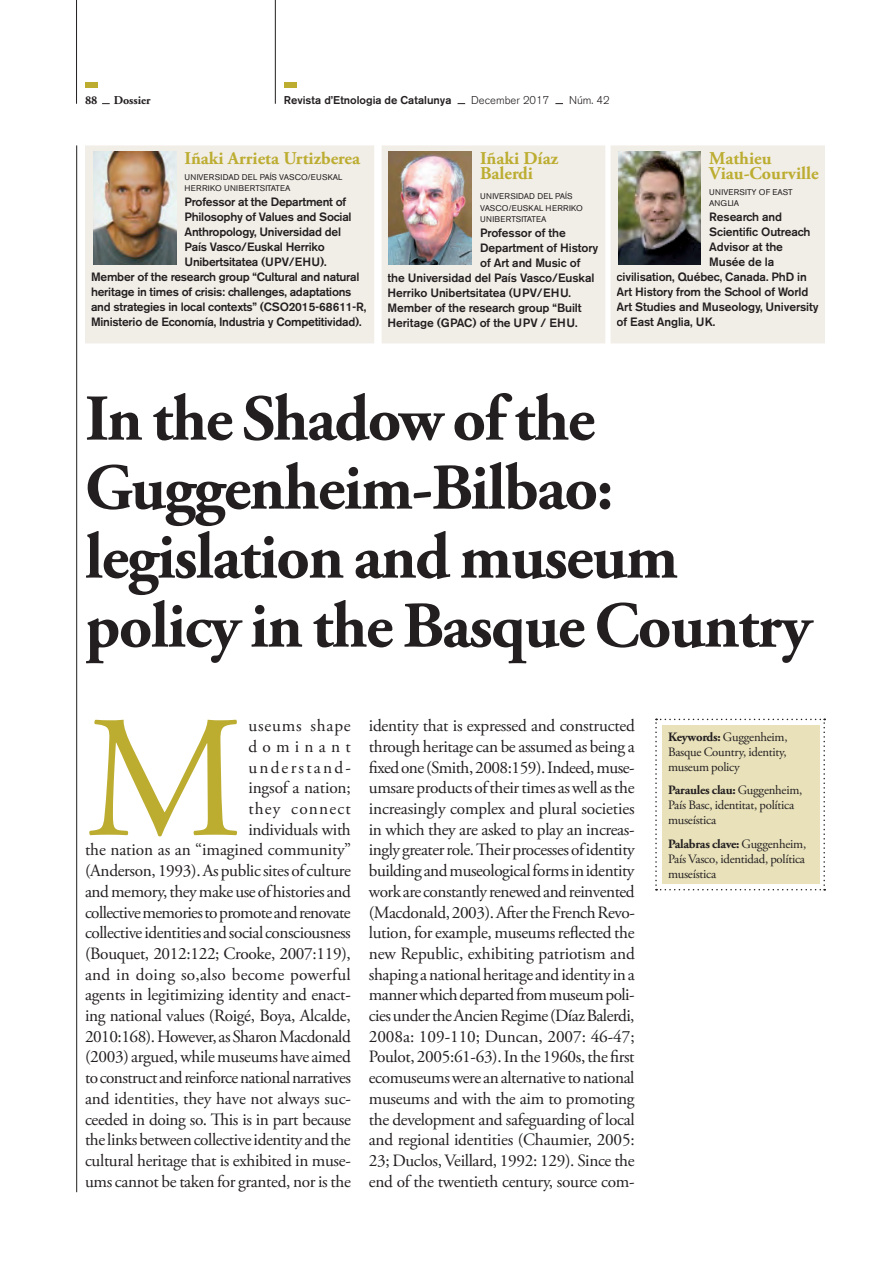
<style>
.page{position:relative;width:893px;height:1263px;background:#fff}
.page>*{position:absolute;margin:0;border:0;box-sizing:border-box;transform-origin:0 0}
.t1{font:173.4px "Adobe Garamond Pro";color:#bcad31}
.t2{font:700 65.1px/69px "Adobe Garamond Pro";letter-spacing:-.025em;color:#231f20}
.t3{font:700 18px/15px "Adobe Garamond Pro";color:#bcad31}
.t4{font:17.25px/20.7px "Adobe Garamond Pro";letter-spacing:-.02em;color:#231f20;text-align:right}
.t5{font:12.75px/15px "Adobe Garamond Pro";letter-spacing:-.02em;color:#231f20}
.t6{font:500 12px "Akzidenz Grotesk BE";letter-spacing:-.01em;color:#231f20}
.t7{font:700 12px "Adobe Garamond Pro";color:#231f20}
.t8{font:500 11.25px "Akzidenz Grotesk BE";color:#231f20}
.t9{font:300 11.25px "Akzidenz Grotesk BE";color:#231f20}
.t10{font:8.25px/11.2px "Akzidenz Grotesk BE";letter-spacing:.02em;color:#231f20}
.t11{font:8.25px/11.2px "Akzidenz Grotesk BE";color:#231f20}
.s1{font-weight:700}
</style>
<div class="page">
<svg style="left:655px;top:719px;width:170px;height:171px"></svg>
<div style="left:662px;top:725px;width:157px;height:159px;background:#e8e1ba"></div>
<div style="left:88px;top:148px;width:283px;height:192px;background:#f1ede7"></div>
<div style="left:85px;top:145px;width:289px;height:198px;border:6px solid #f1ede7"></div>
<div style="left:385px;top:148px;width:217px;height:192px;background:#f1ede7"></div>
<div style="left:382px;top:145px;width:223px;height:198px;border:6px solid #f1ede7"></div>
<div style="left:614px;top:148px;width:208px;height:192px;background:#f1ede7"></div>
<div style="left:611px;top:145px;width:214px;height:198px;border:6px solid #f1ede7"></div>
<img style="left:94px;top:151px;width:82px;height:113px">
<img style="left:388px;top:151px;width:84px;height:113px">
<img style="left:618px;top:151px;width:83px;height:113px">
<hr style="left:275px;top:0;width:1px;height:104px;background:#231f20">
<hr style="left:76px;top:0;width:1px;height:104px;background:#231f20">
<hr style="left:76px;top:145px;width:1px;height:1047px;background:#231f20">
<div style="left:85px;top:82px;width:12px;height:6px;background:#bcad31"></div>
<div style="left:284px;top:82px;width:12px;height:6px;background:#bcad31"></div>
<p class="t7" style="left:85px;top:93px;width:14px">88</p>
<p class="t7" style="left:114px;top:93px;width:39px">Dossier</p>
<p class="t8" style="left:284px;top:93px;width:169px">Revista d’Etnologia de Catalunya</p>
<p class="t9" style="left:471px;top:94px;width:80px">December 2017</p>
<p class="t9" style="left:569px;top:94px;width:42px">Núm. 42</p>
<p class="t3" style="left:185px;top:152px;width:177px">Iñaki Arrieta Urtizberea</p>
<p class="t10" style="left:185px;top:171px;width:160px">UNIVERSIDAD DEL PAÍS VASCO/EUSKAL<br>HERRIKO UNIBERTSITATEA</p>
<p class="t6" style="left:185px;top:195px;width:163px">Professor at the Department of</p>
<p class="t6" style="left:185px;top:210px;width:169px">Philosophy of Values and Social</p>
<p class="t6" style="left:185px;top:225px;width:158px">Anthropology, Universidad del</p>
<p class="t6" style="left:185px;top:240px;width:142px">País Vasco/Euskal Herriko</p>
<p class="t6" style="left:185px;top:255px;width:143px">Unibertsitatea (UPV/EHU).</p>
<p class="t6" style="left:91px;top:270px;width:270px">Member of the research group “Cultural and natural</p>
<p class="t6" style="left:91px;top:285px;width:262px">heritage in times of crisis: challenges, adaptations</p>
<p class="t6" style="left:91px;top:300px;width:277px">and strategies in local contexts” (CSO2015-68611-R,</p>
<p class="t6" style="left:91px;top:315px;width:272px">Ministerio de Economía, Industria y Competitividad).</p>
<p class="t3" style="left:480px;top:152px;width:80px">Iñaki Díaz<br>Balerdi</p>
<p class="t10" style="left:480px;top:191px;width:104px">UNIVERSIDAD DEL PAÍS<br>VASCO/EUSKAL HERRIKO<br>UNIBERTSITATEA</p>
<p class="t6" style="left:480px;top:225px;width:87px">Professor of the</p>
<p class="t6" style="left:480px;top:240px;width:120px">Department of History</p>
<p class="t6" style="left:480px;top:255px;width:102px">of Art and Music of</p>
<p class="t6" style="left:388px;top:270px;width:208px">the Universidad del País Vasco/Euskal</p>
<p class="t6" style="left:388px;top:285px;width:185px">Herriko Unibertsitatea (UPV/EHU.</p>
<p class="t6" style="left:388px;top:300px;width:195px">Member of the research group “Built</p>
<p class="t6" style="left:388px;top:315px;width:191px">Heritage (GPAC) of the UPV / EHU.</p>
<p class="t3" style="left:709px;top:152px;width:111px">Mathieu<br>Viau-Courville</p>
<p class="t11" style="left:709px;top:186px;width:85px">UNIVERSITY OF EAST<br>ANGLIA</p>
<p class="t6" style="left:709px;top:210px;width:74px">Research and</p>
<p class="t6" style="left:709px;top:225px;width:103px">Scientific Outreach</p>
<p class="t6" style="left:709px;top:240px;width:75px">Advisor at the</p>
<p class="t6" style="left:709px;top:255px;width:67px">Musée de la</p>
<p class="t6" style="left:617px;top:270px;width:192px">civilisation, Québec, Canada. PhD in</p>
<p class="t6" style="left:617px;top:285px;width:193px">Art History from the School of World</p>
<p class="t6" style="left:617px;top:300px;width:203px">Art Studies and Museology, University</p>
<p class="t6" style="left:617px;top:315px;width:100px">of East Anglia, UK.</p>
<h2 class="t2" style="left:85px;top:386px;width:728px">In the Shadow of the<br>Guggenheim-Bilbao: legislation and museum policy in the Basque Country</h2>
<p class="t4" style="left:85px;top:716px;width:268px">useums shape<br>dominant<br>understand-<br>ingsof a nation;<br>they connect<br>individuals with<br>the nation as an “imagined community” (Anderson, 1993). As public sites of culture and memory, they make use of histories and collective memories to promote and renovate collective identities and social consciousness (Bouquet, 2012:122; Crooke, 2007:119), and in doing so,also become powerful agents in legitimizing identity and enact&shy;ing national values (Roigé, Boya, Alcalde, 2010:168). However, as Sharon Macdonald (2003) argued, while museums have aimed to construct and reinforce national narratives and identities, they have not always suc&shy;ceeded in doing so. This is in part because the links between collective identity and the cultural heritage that is exhibited in muse&shy;ums cannot be taken for granted, nor is the</p>
<p class="t4" style="left:369px;top:716px;width:268px;text-align:justify">identity that is expressed and constructed through heritage can be assumed as being a fixed one (Smith, 2008:159). Indeed, muse&shy;umsare products of their times as well as the increasingly complex and plural societies in which they are asked to play an increas&shy;ingly greater role. Their processes of identity building and museological forms in identity work are constantly renewed and reinvented (Macdonald, 2003). After the French Revo&shy;lution, for example, museums reflected the new Republic, exhibiting patriotism and shaping a national heritage and identity in a manner which departed from museum poli&shy;cies under the Ancien Regime (Díaz Balerdi, 2008a: 109-110; Duncan, 2007: 46-47; Poulot, 2005:61-63). In the 1960s, the first ecomuseums were an alternative to national museums and with the aim to promoting the development and safeguarding of local and regional identities (Chaumier, 2005:<br>23; Duclos, Veillard, 1992: 129). Since the end of the twentieth century, source com-</p>
<h1 class="t1" style="left:85px;top:676px;width:160px">M</h1>
<p class="t5" style="left:668px;top:729px;width:121px;text-align:justify"><span class="s1">Keywords:</span> Guggenheim, Basque Country, identity, museum policy</p>
<p class="t5" style="left:668px;top:783px;width:136px"><span class="s1">Paraules clau:</span> Guggenheim,<br>País Basc, identitat, política museística</p>
<p class="t5" style="left:668px;top:836px;width:140px"><span class="s1">Palabras clave:</span> Guggenheim,<br>País Vasco, identidad, política</p>
<p class="t5" style="left:668px;top:866px;width:50px">museística</p>
</div>
